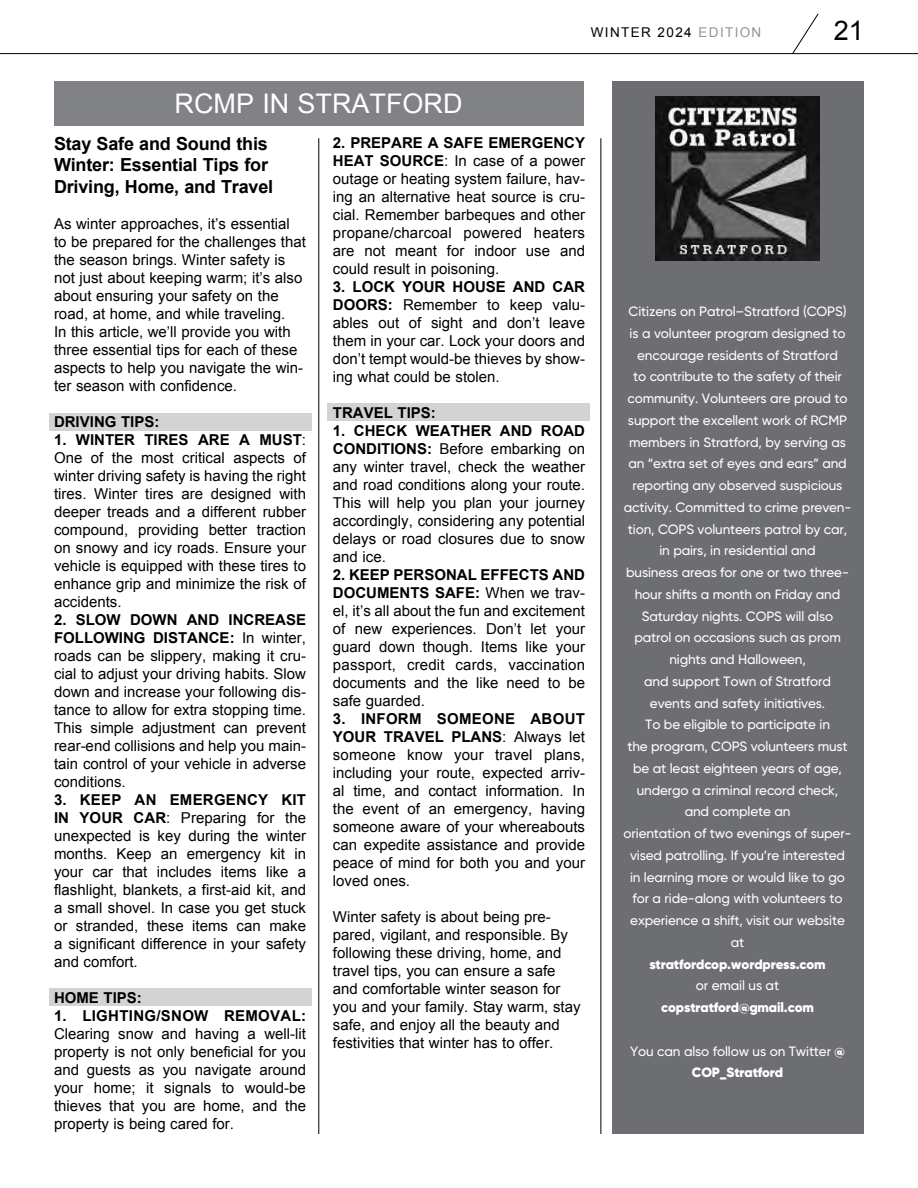
<style>
.page{position:relative;width:918px;height:1188px;background:#fff}
.page>*{position:absolute;margin:0;border:0;box-sizing:border-box;transform-origin:0 0}
.t1{font:27px "Arial";color:#fff}
.t2{font:27px "Arial";color:#000}
.t3{font:700 18px/21.6px "Arial";letter-spacing:-.01em;color:#000}
.t4{font:15px/18px "Arial";color:#000;text-align:justify}
.t5{font:700 15px "Arial";color:#000}
.t6{font:700 15px "Arial";letter-spacing:.02em;color:#000}
.t7{font:500 13.5px/21.8px "Gilroy";letter-spacing:-.01em;color:#fff;text-align:center}
.t8{font:900 13.5px "Gilroy";letter-spacing:-.01em;color:#fff}
.t9{font:13.5px "Arial";letter-spacing:.1em;color:#000}
.s1{color:#939598}
.s2{font-weight:700}
.s3{font-weight:900}
</style>
<div class="page">
<hr style="left:319px;top:138px;width:1px;height:996px;background:#000">
<hr style="left:601px;top:138px;width:1px;height:996px;background:#000">
<hr style="left:0;top:53px;width:918px;height:1px;background:#000">
<svg style="left:792px;top:13px;width:27px;height:42px"></svg>
<div style="left:49px;top:413px;width:262px;height:17px;background:#d1d3d4"></div>
<div style="left:327px;top:404px;width:263px;height:17px;background:#d1d3d4"></div>
<div style="left:49px;top:989px;width:262px;height:17px;background:#d1d3d4"></div>
<div style="left:54px;top:81px;width:529px;height:44px;background:#808285"></div>
<div style="left:612px;top:81px;width:252px;height:1053px;background:#6d6e71"></div>
<img style="left:656px;top:97px;width:163px;height:163px">
<h1 class="t1" style="left:175px;top:86px;width:290px">RCMP IN STRATFORD</h1>
<p class="t9" style="left:591px;top:23px;width:172px">WINTER 2024 <span class="s1">EDITION</span></p>
<h1 class="t2" style="left:834px;top:13px;width:32px">21</h1>
<p class="t3" style="left:54px;top:133px;width:221px">Stay Safe and Sound this<br>Winter: Essential Tips for<br>Driving, Home, and Travel</p>
<p class="t4" style="left:54px;top:215px;width:253px;text-align:left">As winter approaches, it’s essential to be prepared for the challenges that the season brings. Winter safety is not just about keeping warm; it’s also about ensuring your safety on the road, at home, and while traveling.<br>In this article, we’ll provide you with three essential tips for each of these aspects to help you navigate the win&shy;ter season with confidence.</p>
<p class="t5" style="left:54px;top:412px;width:107px">DRIVING TIPS:</p>
<p class="t4" style="left:54px;top:431px;width:254px"><span class="s2">1. WINTER TIRES ARE A MUST</span>:<br>One of the most critical aspects of winter driving safety is having the right tires. Winter tires are designed with deeper treads and a different rubber compound, providing better traction on snowy and icy roads. Ensure your vehicle is equipped with these tires to enhance grip and minimize the risk of accidents.</p>
<p class="t4" style="left:54px;top:611px;width:254px"><span class="s2">2. SLOW DOWN AND INCREASE FOLLOWING DISTANCE:</span> In winter, roads can be slippery, making it cru&shy;cial to adjust your driving habits. Slow down and increase your following dis&shy;tance to allow for extra stopping time.<br>This simple adjustment can prevent rear-end collisions and help you main&shy;tain control of your vehicle in adverse conditions.</p>
<p class="t4" style="left:54px;top:791px;width:254px"><span class="s2">3. KEEP AN EMERGENCY KIT IN YOUR CAR</span>: Preparing for the unexpected is key during the winter months. Keep an emergency kit in your car that includes items like a flashlight, blankets, a first-aid kit, and a small shovel. In case you get stuck or stranded, these items can make a significant difference in your safety and comfort.</p>
<p class="t5" style="left:54px;top:988px;width:89px">HOME TIPS:</p>
<p class="t6" style="left:54px;top:1006px;width:254px">1. LIGHTING/SNOW REMOVAL:</p>
<p class="t4" style="left:54px;top:1025px;width:254px">Clearing snow and having a well-lit property is not only beneficial for you and guests as you navigate around your home; it signals to would-be thieves that you are home, and the property is being cared for.</p>
<p class="t4" style="left:333px;top:134px;width:254px"><span class="s2">2. PREPARE A SAFE EMERGENCY HEAT SOURCE</span>: In case of a power outage or heating system failure, hav&shy;ing an alternative heat source is cru&shy;cial. Remember barbeques and other propane/charcoal powered heaters are not meant for indoor use and could result in poisoning.</p>
<p class="t4" style="left:333px;top:278px;width:254px"><span class="s2">3. LOCK YOUR HOUSE AND CAR DOORS:</span> Remember to keep valu&shy;ables out of sight and don’t leave them in your car. Lock your doors and don’t tempt would-be thieves by show&shy;ing what could be stolen.</p>
<p class="t5" style="left:333px;top:403px;width:104px">TRAVEL TIPS:</p>
<p class="t4" style="left:333px;top:422px;width:254px"><span class="s2">1. CHECK WEATHER AND ROAD CONDITIONS:</span> Before embarking on any winter travel, check the weather and road conditions along your route.<br>This will help you plan your journey accordingly, considering any potential delays or road closures due to snow and ice.</p>
<p class="t4" style="left:333px;top:566px;width:254px"><span class="s2">2. KEEP PERSONAL EFFECTS AND DOCUMENTS SAFE:</span> When we trav&shy;el, it’s all about the fun and excitement of new experiences. Don’t let your guard down though. Items like your passport, credit cards, vaccination documents and the like need to be safe guarded.</p>
<p class="t4" style="left:333px;top:710px;width:254px"><span class="s2">3. INFORM SOMEONE ABOUT YOUR TRAVEL PLANS</span>: Always let someone know your travel plans, including your route, expected arriv&shy;al time, and contact information. In the event of an emergency, having someone aware of your whereabouts can expedite assistance and provide peace of mind for both you and your loved ones.</p>
<p class="t4" style="left:333px;top:908px;width:249px;text-align:left">Winter safety is about being pre&shy;pared, vigilant, and responsible. By following these driving, home, and travel tips, you can ensure a safe and comfortable winter season for you and your family. Stay warm, stay safe, and enjoy all the beauty and festivities that winter has to offer.</p>
<p class="t7" style="left:624px;top:300px;width:230px">Citizens on Patrol–Stratford (COPS) is a volunteer program designed to encourage residents of Stratford<br>to contribute to the safety of their community. Volunteers are proud to support the excellent work of RCMP members in Stratford, by serving as an “extra set of eyes and ears” and reporting any observed suspicious activity. Committed to crime preven&shy;tion, COPS volunteers patrol by car, in pairs, in residential and<br>business areas for one or two three&shy;hour shifts a month on Friday and<br>Saturday nights. COPS will also patrol on occasions such as prom nights and Halloween,<br>and support Town of Stratford events and safety initiatives.<br>To be eligible to participate in<br>the program, COPS volunteers must be at least eighteen years of age, undergo a criminal record check, and complete an<br>orientation of two evenings of super&shy;vised patrolling. If you’re interested in learning more or would like to go for a ride-along with volunteers to experience a shift, visit our website at</p>
<p class="t8" style="left:649px;top:955px;width:178px">stratfordcop.wordpress.com</p>
<p class="t7" style="left:696px;top:975px;width:85px">or email us at</p>
<p class="t8" style="left:661px;top:999px;width:154px">copstratford@gmail.com</p>
<p class="t7" style="left:630px;top:1040px;width:216px">You can also follow us on Twitter <span class="s3">@<br>COP_Stratford</span></p>
</div>
